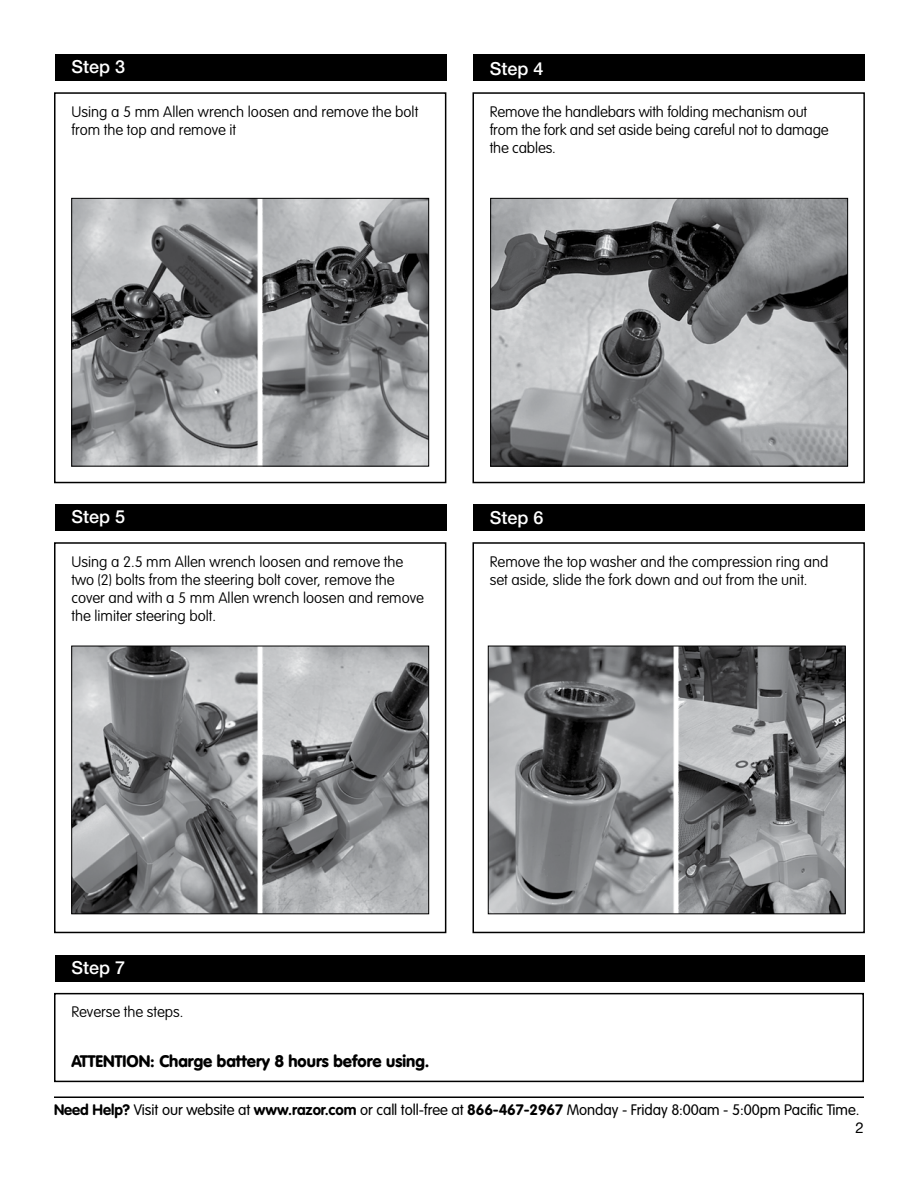
<style>
.page{position:relative;width:918px;height:1188px;background:#fff}
.page>*{position:absolute;margin:0;border:0;box-sizing:border-box;transform-origin:0 0}
.t1{font:500 18px "Helvetica Neue LT Std";color:#fff}
.t2{font:900 16.5px "VAG Rounded";color:#000}
.t3{font:100 15px/18px "VAG Rounded Std";color:#000}
.t4{font:100 15px/18px "VAG Rounded";letter-spacing:-.01em;color:#000}
.t5{font:300 15px "VAG Rounded";letter-spacing:-.005em;color:#000}
.t6{font:15px "Helvetica Neue LT Std";color:#000}
.s1{font-weight:700}
</style>
<div class="page">
<hr style="left:54px;top:1096px;width:810px;height:2px;background:#000">
<div style="left:55px;top:54px;width:391px;height:27px;background:#000"></div>
<div style="left:55px;top:504px;width:391px;height:27px;background:#000"></div>
<div style="left:55px;top:955px;width:810px;height:27px;background:#000"></div>
<div style="left:54px;top:92px;width:392px;height:391px;border:2px solid #000"></div>
<div style="left:54px;top:542px;width:392px;height:391px;border:2px solid #000"></div>
<div style="left:54px;top:993px;width:810px;height:89px;border:2px solid #000"></div>
<div style="left:473px;top:92px;width:392px;height:391px;border:2px solid #000"></div>
<div style="left:473px;top:542px;width:392px;height:391px;border:2px solid #000"></div>
<div style="left:473px;top:54px;width:392px;height:27px;background:#000"></div>
<div style="left:473px;top:504px;width:392px;height:27px;background:#000"></div>
<img style="left:492px;top:200px;width:354px;height:265px">
<div style="left:490px;top:198px;width:358px;height:269px;border:1px solid #000"></div>
<img style="left:73px;top:200px;width:354px;height:265px">
<div style="left:71px;top:198px;width:358px;height:269px;border:1px solid #000"></div>
<img style="left:73px;top:648px;width:354px;height:264px">
<div style="left:71px;top:646px;width:358px;height:268px;border:1px solid #000"></div>
<img style="left:490px;top:648px;width:354px;height:264px">
<div style="left:488px;top:646px;width:358px;height:268px;border:1px solid #000"></div>
<p class="t1" style="left:71px;top:56px;width:55px">Step 3</p>
<p class="t3" style="left:71px;top:103px;width:348px">Using a 5 mm Allen wrench loosen and remove the bolt from the top and remove it</p>
<p class="t1" style="left:490px;top:57px;width:55px">Step 4</p>
<p class="t4" style="left:490px;top:103px;width:340px">Remove the handlebars with folding mechanism out from the fork and set aside being careful not to damage the cables.</p>
<p class="t1" style="left:71px;top:506px;width:55px">Step 5</p>
<p class="t3" style="left:71px;top:553px;width:354px">Using a 2.5 mm Allen wrench loosen and remove the two (2) bolts from the steering bolt cover, remove the cover and with a 5 mm Allen wrench loosen and remove the limiter steering bolt.</p>
<p class="t1" style="left:490px;top:507px;width:55px">Step 6</p>
<p class="t3" style="left:490px;top:553px;width:340px">Remove the top washer and the compression ring and set aside, slide the fork down and out from the unit.</p>
<p class="t1" style="left:71px;top:957px;width:55px">Step 7</p>
<p class="t4" style="left:71px;top:1003px;width:114px">Reverse the steps.</p>
<p class="t2" style="left:71px;top:1051px;width:360px">ATTENTION: Charge battery 8 hours before using.</p>
<p class="t5" style="left:54px;top:1101px;width:807px"><span class="s1">Need Help?</span> Visit our website at <span class="s1">www.razor.com</span> or call toll-free at <span class="s1">866-467-2967</span> Monday - Friday 8:00am - 5:00pm Pacific Time.</p>
<p class="t6" style="left:856px;top:1119px;width:10px">2</p>
</div>
